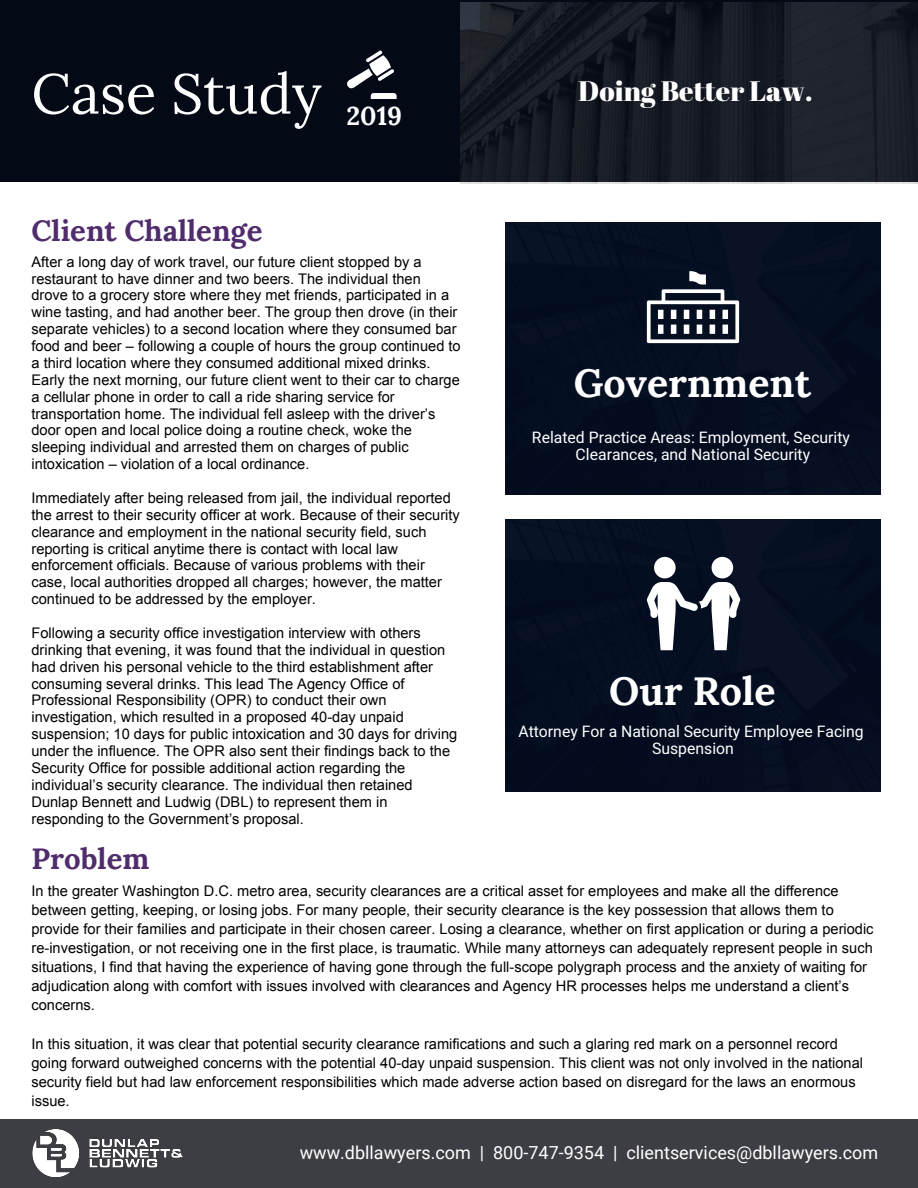
<style>
.page{position:relative;width:918px;height:1188px;background:#fff}
.page>*{position:absolute;margin:0;border:0;box-sizing:border-box;transform-origin:0 0}
.t1{font:56.25px "Lora";color:#fff}
.t2{font:700 39.3px "Lora";color:#fff}
.t3{font:700 29.25px "Lora";color:#502c6c}
.t4{font:28.2px "Abril Fatface";color:#fff}
.t5{font:700 25.8px "Lora";color:#fff}
.t6{font:18px "Roboto";color:#fff}
.t7{font:15.75px/16.8px "Heebo";color:#fff;text-align:center}
.t8{font:14.7px/16.8px "Arial";color:#000}
</style>
<div class="page">
<div style="left:0;top:1119px;width:918px;height:69px;background:#3d3e43"></div>
<div style="left:0;top:0;width:918px;height:181px;background:#040916"></div>
<div style="left:505px;top:223px;width:376px;height:272px;background:#040e21"></div>
<div style="left:505px;top:520px;width:376px;height:272px;background:#040e21"></div>
<svg style="left:647px;top:557px;width:93px;height:93px"></svg>
<svg style="left:647px;top:271px;width:92px;height:72px"></svg>
<img style="left:460px;top:2px;width:458px;height:181px">
<img style="left:32px;top:1130px;width:151px;height:47px">
<svg style="left:347px;top:51px;width:50px;height:48px"></svg>
<h1 class="t1" style="left:32px;top:51px;width:292px">Case Study</h1>
<h3 class="t5" style="left:346px;top:96px;width:57px">2019</h3>
<h3 class="t3" style="left:32px;top:208px;width:233px">Client Challenge</h3>
<p class="t8" style="left:32px;top:253px;width:431px">After a long day of work travel, our future client stopped by a restaurant to have dinner and two beers. The individual then drove to a grocery store where they met friends, participated in a wine tasting, and had another beer. The group then drove (in their separate vehicles) to a second location where they consumed bar food and beer – following a couple of hours the group continued to a third location where they consumed additional mixed drinks.<br>Early the next morning, our future client went to their car to charge a cellular phone in order to call a ride sharing service for transportation home. The individual fell asleep with the driver’s door open and local police doing a routine check, woke the sleeping individual and arrested them on charges of public intoxication – violation of a local ordinance.</p>
<p class="t8" style="left:32px;top:489px;width:430px">Immediately after being released from jail, the individual reported the arrest to their security officer at work. Because of their security clearance and employment in the national security field, such reporting is critical anytime there is contact with local law enforcement officials. Because of various problems with their case, local authorities dropped all charges; however, the matter continued to be addressed by the employer.</p>
<p class="t8" style="left:32px;top:624px;width:427px">Following a security office investigation interview with others drinking that evening, it was found that the individual in question had driven his personal vehicle to the third establishment after consuming several drinks. This lead The Agency Office of Professional Responsibility (OPR) to conduct their own investigation, which resulted in a proposed 40-day unpaid suspension; 10 days for public intoxication and 30 days for driving under the influence. The OPR also sent their findings back to the Security Office for possible additional action regarding the individual’s security clearance. The individual then retained Dunlap Bennett and Ludwig (DBL) to represent them in responding to the Government’s proposal.</p>
<h3 class="t3" style="left:32px;top:836px;width:119px">Problem</h3>
<h3 class="t4" style="left:578px;top:71px;width:236px">Doing Better Law.</h3>
<h2 class="t2" style="left:574px;top:353px;width:238px">Government</h2>
<p class="t7" style="left:532px;top:429px;width:320px">Related Practice Areas: Employment, Security<br>Clearances, and National Security</p>
<h2 class="t2" style="left:609px;top:662px;width:168px">Our Role</h2>
<p class="t7" style="left:518px;top:723px;width:347px">Attorney For a National Security Employee Facing<br>Suspension</p>
<p class="t8" style="left:32px;top:881px;width:844px;line-height:19.2px">In the greater Washington D.C. metro area, security clearances are a critical asset for employees and make all the difference between getting, keeping, or losing jobs. For many people, their security clearance is the key possession that allows them to provide for their families and participate in their chosen career. Losing a clearance, whether on first application or during a periodic re-investigation, or not receiving one in the first place, is traumatic. While many attorneys can adequately represent people in such situations, I find that having the experience of having gone through the full-scope polygraph process and the anxiety of waiting for adjudication along with comfort with issues involved with clearances and Agency HR processes helps me understand a client’s concerns.</p>
<p class="t8" style="left:32px;top:1034px;width:833px;line-height:19.2px">In this situation, it was clear that potential security clearance ramifications and such a glaring red mark on a personnel record going forward outweighed concerns with the potential 40-day unpaid suspension. This client was not only involved in the national security field but had law enforcement responsibilities which made adverse action based on disregard for the laws an enormous issue.</p>
<p class="t6" style="left:300px;top:1140px;width:580px">www.dbllawyers.com | 800-747-9354 | clientservices@dbllawyers.com</p>
</div>
